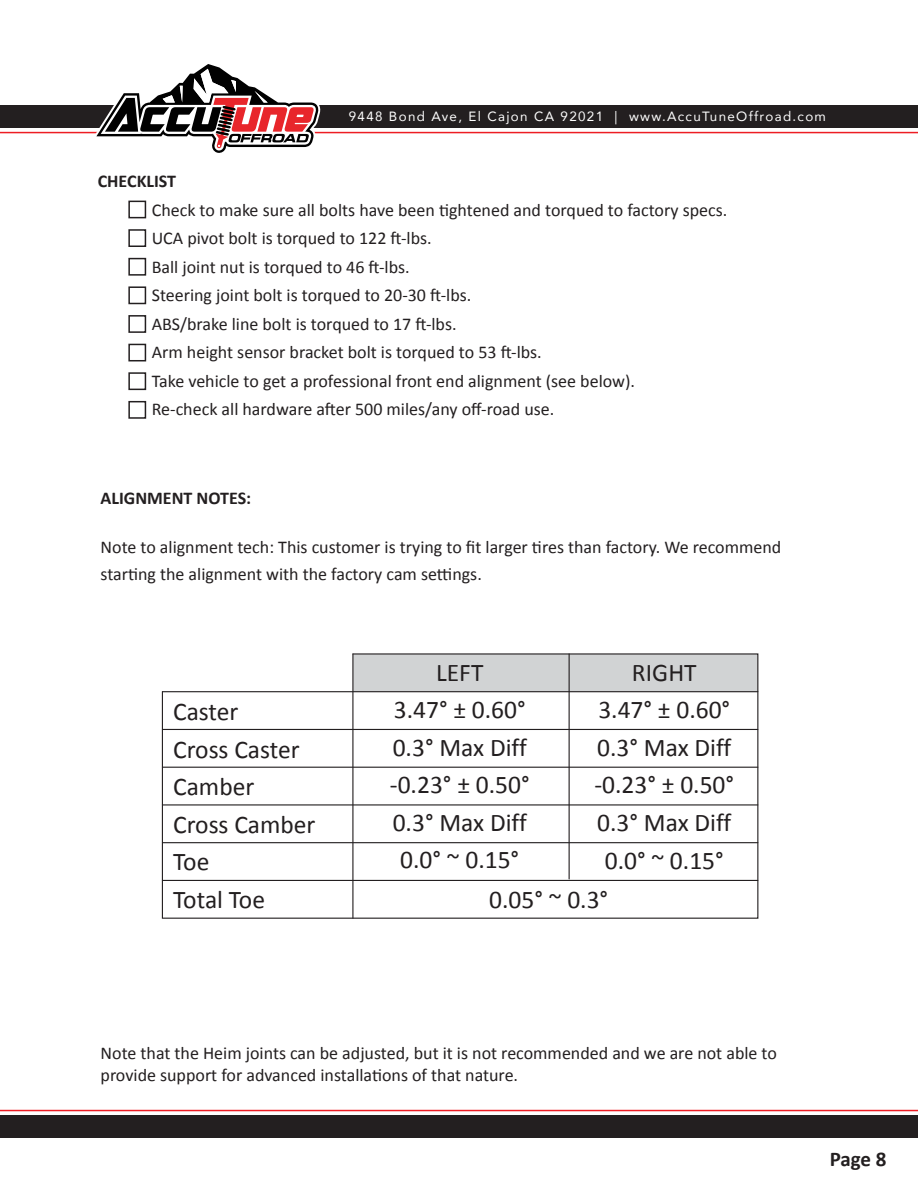
<style>
.page{position:relative;width:918px;height:1188px;background:#fff}
.page>*{position:absolute;margin:0;border:0;box-sizing:border-box;transform-origin:0 0}
.t1{font:25.5px/37.5px "Calibri";color:#231f20;text-align:center}
.t2{font:700 21px "Calibri";color:#231f20}
.t3{font:18px/28.5px "Calibri";color:#231f20}
.t4{font:700 18px "Calibri";color:#231f20}
.t5{font:13.35px "Avenir";letter-spacing:.1em;color:#fff}
</style>
<div class="page">
<div style="left:0;top:1115px;width:918px;height:23px;background:#231f20"></div>
<hr style="left:0;top:1110px;width:918px;height:1px;background:#ed1d24">
<div style="left:0;top:105px;width:918px;height:23px;background:#231f20"></div>
<hr style="left:0;top:132px;width:918px;height:1px;background:#ed1d24">
<svg style="left:93px;top:64px;width:228px;height:89px"></svg>
<div style="left:128px;top:201px;width:18px;height:17px;border:2px solid #231f20"></div>
<div style="left:128px;top:229px;width:18px;height:18px;border:2px solid #231f20"></div>
<div style="left:128px;top:258px;width:18px;height:18px;border:2px solid #231f20"></div>
<div style="left:128px;top:286px;width:18px;height:18px;border:2px solid #231f20"></div>
<div style="left:128px;top:315px;width:18px;height:18px;border:2px solid #231f20"></div>
<div style="left:128px;top:344px;width:18px;height:17px;border:2px solid #231f20"></div>
<div style="left:128px;top:372px;width:18px;height:18px;border:2px solid #231f20"></div>
<div style="left:128px;top:401px;width:18px;height:18px;border:2px solid #231f20"></div>
<svg style="left:161px;top:653px;width:598px;height:266px"></svg>
<hr style="left:352px;top:654px;width:1px;height:264px;background:#231f20">
<hr style="left:569px;top:654px;width:1px;height:225px;background:#231f20">
<p class="t5" style="left:349px;top:105px;width:479px">9448 Bond Ave, El Cajon CA 92021 | www.AccuTuneOffroad.com</p>
<p class="t4" style="left:98px;top:169px;width:80px">CHECKLIST</p>
<p class="t3" style="left:152px;top:195px;width:577px">Check to make sure all bolts have been tightened and torqued to factory specs.<br>UCA pivot bolt is torqued to 122 ft-lbs.<br>Ball joint nut is torqued to 46 ft-lbs.<br>Steering joint bolt is torqued to 20-30 ft-lbs.<br>ABS/brake line bolt is torqued to 17 ft-lbs.<br>Arm height sensor bracket bolt is torqued to 53 ft-lbs.<br>Take vehicle to get a professional front end alignment (see below).<br>Re-check all hardware after 500 miles/any off-road use.</p>
<p class="t4" style="left:101px;top:485px;width:152px">ALIGNMENT NOTES:</p>
<p class="t3" style="left:101px;top:532px;width:682px;line-height:27px">Note to alignment tech: This customer is trying to fit larger tires than factory. We recommend starting the alignment with the factory cam settings.</p>
<h1 class="t1" style="left:173px;top:692px;width:144px;text-align:left">Caster<br>Cross Caster<br>Camber<br>Cross Camber<br>Toe<br>Total Toe</h1>
<h1 class="t1" style="left:390px;top:652px;width:141px">LEFT<br>3.47° ± 0.60°<br>0.3° Max Diff -0.23° ± 0.50°<br>0.3° Max Diff<br>0.0° ~ 0.15°</h1>
<h1 class="t1" style="left:594px;top:653px;width:141px">RIGHT<br>3.47° ± 0.60°<br>0.3° Max Diff -0.23° ± 0.50°<br>0.3° Max Diff<br>0.0° ~ 0.15°</h1>
<h1 class="t1" style="left:489px;top:879px;width:121px">0.05° ~ 0.3°</h1>
<p class="t3" style="left:101px;top:1042px;width:678px;line-height:21.6px">Note that the Heim joints can be adjusted, but it is not recommended and we are not able to provide support for advanced installations of that nature.</p>
<p class="t2" style="left:830px;top:1145px;width:58px">Page 8</p>
</div>
